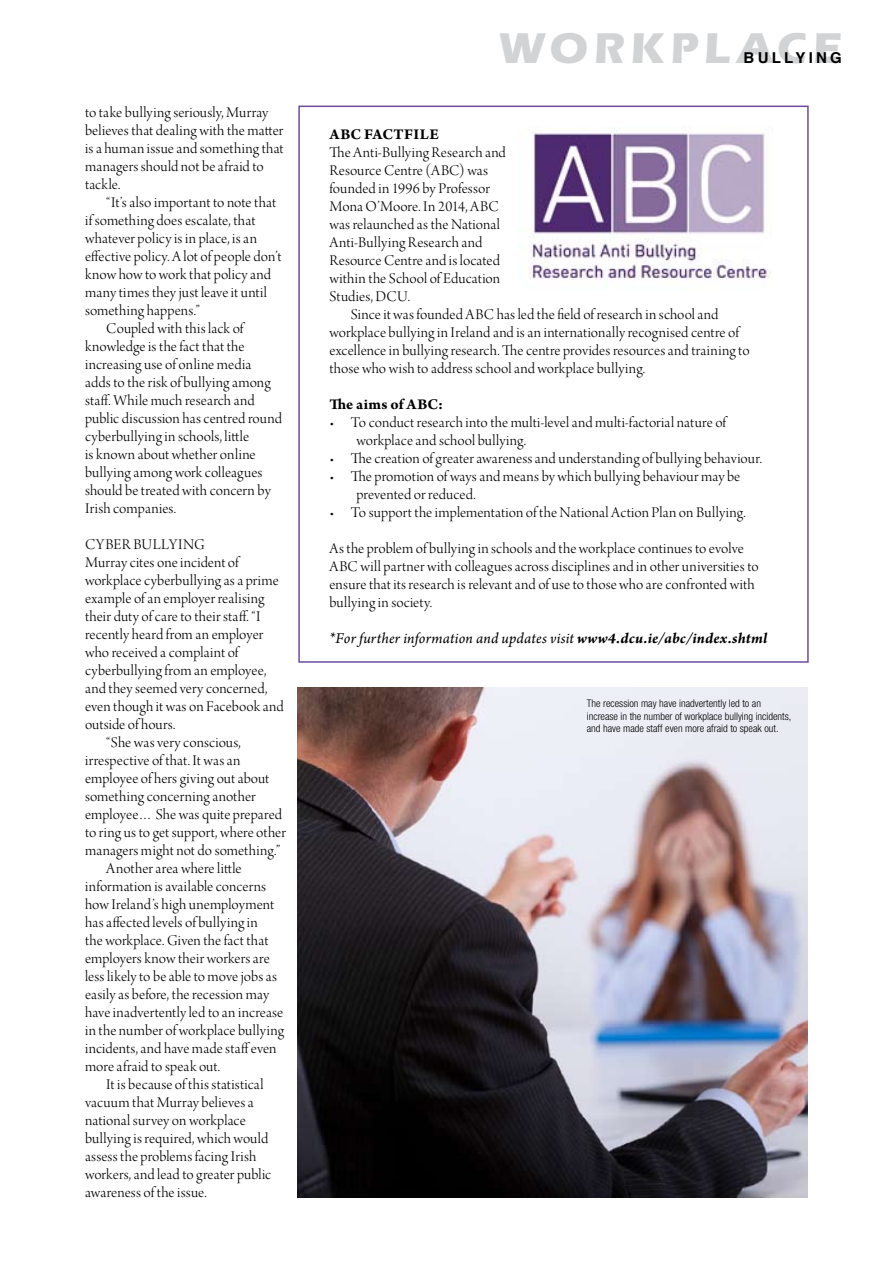
<style>
.page{position:relative;width:893px;height:1263px;background:#fff}
.page>*{position:absolute;margin:0;border:0;box-sizing:border-box;transform-origin:0 0}
.t1{font:700 44.55px "Itc Eras";letter-spacing:.125em;color:#d2d3d4}
.t2{font:15.75px/18px "Arno Pro Light Display";letter-spacing:.005em;color:#000}
.t3{font:italic 15.75px "Arno Pro";letter-spacing:.01em;color:#000}
.t4{font:700 15.75px "Arno Pro";letter-spacing:.025em;color:#000}
.t5{font:15.75px "Arno Pro Light Display";letter-spacing:.025em;color:#000}
.t6{font:700 15px "Helvetica";letter-spacing:.22em;color:#000}
.t7{font:300 condensed 10.5px/12.6px "Helvetica Neue";color:#000}
.s1{font-weight:700}
</style>
<div class="page">
<img style="left:528px;top:128px;width:243px;height:151px">
<img style="left:298px;top:687px;width:510px;height:511px">
<div style="left:298px;top:106px;width:511px;height:557px;border:2px solid #6e4d9f"></div>
<p class="t2" style="left:85px;top:105px;width:200px">to take bullying seriously, Murray believes that dealing with the matter is a human issue and something that managers should not be afraid to tackle.</p>
<p class="t2" style="left:106px;top:195px;width:171px">“It’s also important to note that</p>
<p class="t2" style="left:85px;top:213px;width:172px">if something does escalate, that</p>
<p class="t2" style="left:85px;top:231px;width:173px">whatever policy is in place, is an</p>
<p class="t2" style="left:85px;top:249px;width:198px">effective policy. A lot of people don’t</p>
<p class="t2" style="left:85px;top:267px;width:188px">know how to work that policy and</p>
<p class="t2" style="left:85px;top:285px;width:183px">many times they just leave it until</p>
<p class="t2" style="left:85px;top:303px;width:116px">something happens.”</p>
<p class="t2" style="left:106px;top:321px;width:139px">Coupled with this lack of</p>
<p class="t2" style="left:85px;top:339px;width:161px">knowledge is the fact that the</p>
<p class="t2" style="left:85px;top:357px;width:168px">increasing use of online media</p>
<p class="t2" style="left:85px;top:375px;width:187px">adds to the risk of bullying among</p>
<p class="t2" style="left:85px;top:393px;width:171px">staff. While much research and</p>
<p class="t2" style="left:85px;top:411px;width:198px">public discussion has centred round</p>
<p class="t2" style="left:85px;top:429px;width:166px">cyberbullying in schools, little</p>
<p class="t2" style="left:85px;top:447px;width:172px">is known about whether online</p>
<p class="t2" style="left:85px;top:465px;width:179px">bullying among work colleagues</p>
<p class="t2" style="left:85px;top:483px;width:187px">should be treated with concern by</p>
<p class="t2" style="left:85px;top:501px;width:93px">Irish companies.</p>
<p class="t5" style="left:85px;top:536px;width:121px">CYBER BULLYING</p>
<p class="t2" style="left:85px;top:555px;width:155px">Murray cites one incident of</p>
<p class="t2" style="left:85px;top:573px;width:195px">workplace cyberbullying as a prime</p>
<p class="t2" style="left:85px;top:591px;width:181px">example of an employer realising</p>
<p class="t2" style="left:85px;top:609px;width:177px">their duty of care to their staff. “I</p>
<p class="t2" style="left:85px;top:627px;width:180px">recently heard from an employer</p>
<p class="t2" style="left:85px;top:645px;width:155px">who received a complaint of</p>
<p class="t2" style="left:85px;top:663px;width:183px">cyberbullying from an employee,</p>
<p class="t2" style="left:85px;top:681px;width:184px">and they seemed very concerned,</p>
<p class="t2" style="left:85px;top:699px;width:200px">even though it was on Facebook and</p>
<p class="t2" style="left:85px;top:717px;width:92px">outside of hours.</p>
<p class="t2" style="left:106px;top:735px;width:136px">“She was very conscious,</p>
<p class="t2" style="left:85px;top:753px;width:157px">irrespective of that. It was an</p>
<p class="t2" style="left:85px;top:771px;width:186px">employee of hers giving out about</p>
<p class="t2" style="left:85px;top:789px;width:172px">something concerning another</p>
<p class="t2" style="left:85px;top:807px;width:199px">employee… She was quite prepared</p>
<p class="t2" style="left:85px;top:825px;width:202px">to ring us to get support, where other</p>
<p class="t2" style="left:85px;top:843px;width:197px">managers might not do something.”</p>
<p class="t2" style="left:106px;top:861px;width:137px">Another area where little</p>
<p class="t2" style="left:85px;top:879px;width:183px">information is available concerns</p>
<p class="t2" style="left:85px;top:897px;width:191px">how Ireland’s high unemployment</p>
<p class="t2" style="left:85px;top:915px;width:174px">has affected levels of bullying in</p>
<p class="t2" style="left:85px;top:933px;width:185px">the workplace. Given the fact that</p>
<p class="t2" style="left:85px;top:951px;width:186px">employers know their workers are</p>
<p class="t2" style="left:85px;top:969px;width:194px">less likely to be able to move jobs as</p>
<p class="t2" style="left:85px;top:987px;width:186px">easily as before, the recession may</p>
<p class="t2" style="left:85px;top:1005px;width:200px">have inadvertently led to an increase</p>
<p class="t2" style="left:85px;top:1023px;width:200px">in the number of workplace bullying</p>
<p class="t2" style="left:85px;top:1041px;width:193px">incidents, and have made staff even</p>
<p class="t2" style="left:85px;top:1059px;width:137px">more afraid to speak out.</p>
<p class="t2" style="left:106px;top:1077px;width:159px">It is because of this statistical</p>
<p class="t2" style="left:85px;top:1095px;width:170px">vacuum that Murray believes a</p>
<p class="t2" style="left:85px;top:1113px;width:162px">national survey on workplace</p>
<p class="t2" style="left:85px;top:1131px;width:185px">bullying is required, which would</p>
<p class="t2" style="left:85px;top:1149px;width:173px">assess the problems facing Irish</p>
<p class="t2" style="left:85px;top:1167px;width:188px">workers, and lead to greater public</p>
<p class="t2" style="left:85px;top:1185px;width:123px">awareness of the issue.</p>
<h1 class="t1" style="left:500px;top:23px;width:344px">WORKPLACE</h1>
<p class="t6" style="left:744px;top:46px;width:100px">BULLYING</p>
<p class="t4" style="left:329px;top:125px;width:111px">ABC FACTFILE</p>
<p class="t2" style="left:329px;top:144px;width:178px">The Anti-Bullying Research and<br>Resource Centre (ABC) was founded in 1996 by Professor<br>Mona O’Moore. In 2014, ABC was relaunched as the National<br>Anti-Bullying Research and<br>Resource Centre and is located within the School of Education<br>Studies, DCU.</p>
<p class="t2" style="left:329px;top:306px;width:422px;text-indent:21px">Since it was founded ABC has led the field of research in school and workplace bullying in Ireland and is an internationally recognised centre of excellence in bullying research. The centre provides resources and training to those who wish to address school and workplace bullying.</p>
<p class="t4" style="left:329px;top:395px;width:115px">The aims of ABC:</p>
<p class="t2" style="left:356px;top:414px;width:371px;text-indent:-27px">• To conduct research into the multi-level and multi-factorial nature of workplace and school bullying.</p>
<p class="t2" style="left:329px;top:451px;width:434px">• The creation of greater awareness and understanding of bullying behaviour.</p>
<p class="t2" style="left:356px;top:469px;width:385px;text-indent:-27px">• The promotion of ways and means by which bullying behaviour may be prevented or reduced.</p>
<p class="t2" style="left:329px;top:505px;width:418px">• To support the implementation of the National Action Plan on Bullying.</p>
<p class="t2" style="left:329px;top:541px;width:431px">As the problem of bullying in schools and the workplace continues to evolve ABC will partner with colleagues across disciplines and in other universities to ensure that its research is relevant and of use to those who are confronted with bullying in society.</p>
<p class="t3" style="left:329px;top:629px;width:439px">*For further information and updates visit <span class="s1">www4.dcu.ie/abc/index.shtml</span></p>
<p class="t7" style="left:587px;top:697px;width:206px">The recession may have inadvertently led to an increase in the number of workplace bullying incidents, and have made staff even more afraid to speak out.</p>
</div>
